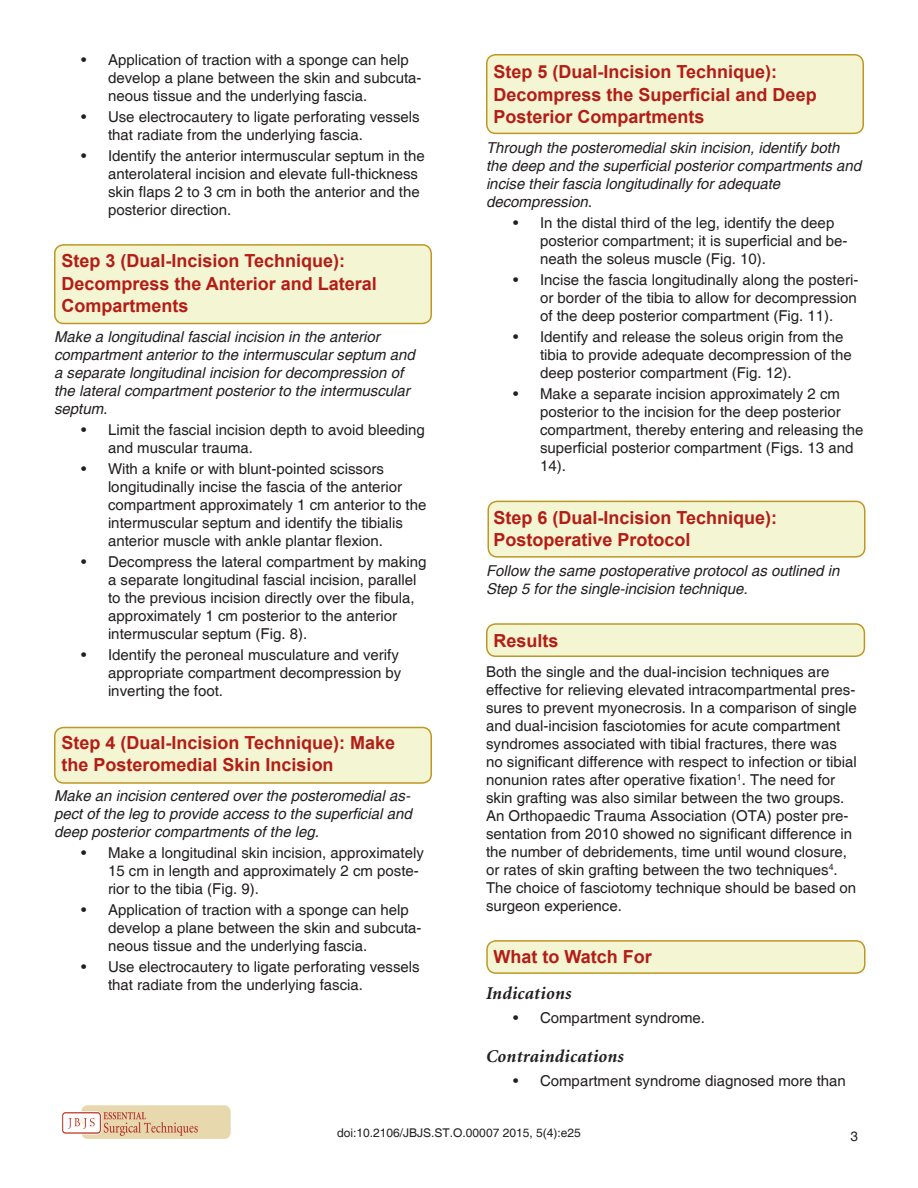
<style>
.page{position:relative;width:918px;height:1188px;background:#fff}
.page>*{position:absolute;margin:0;border:0;box-sizing:border-box;transform-origin:0 0}
.Heading1{font:700 18px/22.5px "Arial";color:#b41d15}
.Heading2{font:italic 700 18px "Minion";letter-spacing:.01em;color:#231f20}
.Text_No_Indent{font:15px/18px "Helvetica";color:#231f20}
.Text_No_Indent_Ital{font:italic 15px/18px "Helvetica";color:#231f20}
.Text__last_paragraph{font:italic 15px/18px "Helvetica";color:#231f20}
.t1{font:13.5px "Helvetica";color:#231f20}
.t2{font:12px "Helvetica";color:#231f20}
</style>
<div class="page">
<img style="left:62px;top:1105px;width:169px;height:34px">
<div style="left:488px;top:501px;width:377px;height:56px;background:#f3f5d3;border-radius:9px"></div>
<div style="left:488px;top:501px;width:378px;height:57px;border:2px solid #be9824;border-radius:9px"></div>
<div style="left:487px;top:55px;width:376px;height:78px;background:#f3f5d3;border-radius:9px"></div>
<div style="left:486px;top:54px;width:378px;height:80px;border:2px solid #be9824;border-radius:9px"></div>
<div style="left:55px;top:728px;width:376px;height:55px;background:#f3f5d3;border-radius:9px"></div>
<div style="left:54px;top:727px;width:378px;height:57px;border:2px solid #be9824;border-radius:9px"></div>
<div style="left:55px;top:245px;width:376px;height:79px;background:#f3f5d3;border-radius:9px"></div>
<div style="left:54px;top:244px;width:378px;height:80px;border:2px solid #be9824;border-radius:9px"></div>
<div style="left:487px;top:624px;width:377px;height:32px;background:#f3f5d3;border-radius:9px"></div>
<div style="left:486px;top:623px;width:379px;height:34px;border:2px solid #be9824;border-radius:9px"></div>
<div style="left:487px;top:941px;width:378px;height:32px;background:#f3f5d3;border-radius:9px"></div>
<div style="left:486px;top:940px;width:380px;height:34px;border:2px solid #be9824;border-radius:9px"></div>
<p class="Text_No_Indent" style="left:108px;top:51px;width:315px;text-indent:-27px">• Application of traction with a sponge can help develop a plane between the skin and subcuta&shy;neous tissue and the underlying fascia.</p>
<p class="Text_No_Indent" style="left:108px;top:108px;width:313px;text-indent:-27px">• Use electrocautery to ligate perforating vessels that radiate from the underlying fascia.</p>
<p class="Text_No_Indent" style="left:108px;top:147px;width:318px;text-indent:-27px">• Identify the anterior intermuscular septum in the anterolateral incision and elevate full-thickness skin flaps 2 to 3 cm in both the anterior and the posterior direction.</p>
<p class="Heading1" style="left:62px;top:250px;width:317px">Step 3 (Dual-Incision Technique):<br>Decompress the Anterior and Lateral<br>Compartments</p>
<p class="Text_No_Indent_Ital" style="left:54px;top:329px;width:362px">Make a longitudinal fascial incision in the anterior compartment anterior to the intermuscular septum and a separate longitudinal incision for decompression of the lateral compartment posterior to the intermuscular septum.</p>
<p class="Text_No_Indent" style="left:108px;top:422px;width:318px;text-indent:-27px">• Limit the fascial incision depth to avoid bleeding and muscular trauma.</p>
<p class="Text_No_Indent" style="left:108px;top:461px;width:320px;text-indent:-27px">• With a knife or with blunt-pointed scissors longitudinally incise the fascia of the anterior compartment approximately 1 cm anterior to the intermuscular septum and identify the tibialis anterior muscle with ankle plantar flexion.</p>
<p class="Text_No_Indent" style="left:108px;top:554px;width:320px;text-indent:-27px">• Decompress the lateral compartment by making a separate longitudinal fascial incision, parallel to the previous incision directly over the fibula, approximately 1 cm posterior to the anterior intermuscular septum (Fig. 8).</p>
<p class="Text_No_Indent" style="left:108px;top:647px;width:295px;text-indent:-27px">• Identify the peroneal musculature and verify appropriate compartment decompression by inverting the foot.</p>
<p class="Heading1" style="left:62px;top:732px;width:335px">Step 4 (Dual-Incision Technique): Make the Posteromedial Skin Incision</p>
<p class="Text_No_Indent_Ital" style="left:54px;top:788px;width:359px;text-align:justify">Make an incision centered over the posteromedial as&shy;pect of the leg to provide access to the superficial and deep posterior compartments of the leg.</p>
<p class="Text_No_Indent" style="left:108px;top:845px;width:317px;text-indent:-27px">• Make a longitudinal skin incision, approximately<br>15 cm in length and approximately 2 cm poste&shy;rior to the tibia (Fig. 9).</p>
<p class="Text_No_Indent" style="left:108px;top:902px;width:315px;text-indent:-27px">• Application of traction with a sponge can help develop a plane between the skin and subcuta&shy;neous tissue and the underlying fascia.</p>
<p class="Text_No_Indent" style="left:108px;top:959px;width:313px;text-indent:-27px">• Use electrocautery to ligate perforating vessels that radiate from the underlying fascia.</p>
<p class="Heading1" style="left:494px;top:61px;width:325px">Step 5 (Dual-Incision Technique):<br>Decompress the Superficial and Deep<br>Posterior Compartments</p>
<p class="Text_No_Indent_Ital" style="left:486px;top:140px;width:377px">Through the posteromedial skin incision, identify both the deep and the superficial posterior compartments and incise their fascia longitudinally for adequate decompression.</p>
<p class="Text_No_Indent" style="left:540px;top:215px;width:309px;text-indent:-27px">• In the distal third of the leg, identify the deep posterior compartment; it is superficial and be&shy;neath the soleus muscle (Fig. 10).</p>
<p class="Text_No_Indent" style="left:540px;top:272px;width:320px;text-align:justify;text-indent:-27px">• Incise the fascia longitudinally along the posteri&shy;or border of the tibia to allow for decompression of the deep posterior compartment (Fig. 11).</p>
<p class="Text_No_Indent" style="left:540px;top:329px;width:313px;text-indent:-27px">• Identify and release the soleus origin from the tibia to provide adequate decompression of the deep posterior compartment (Fig. 12).</p>
<p class="Text_No_Indent" style="left:540px;top:386px;width:325px;text-indent:-27px">• Make a separate incision approximately 2 cm posterior to the incision for the deep posterior compartment, thereby entering and releasing the superficial posterior compartment (Figs. 13 and 14).</p>
<p class="Heading1" style="left:494px;top:507px;width:285px">Step 6 (Dual-Incision Technique):<br>Postoperative Protocol</p>
<p class="Text__last_paragraph" style="left:486px;top:563px;width:355px">Follow the same postoperative protocol as outlined in<br>Step 5 for the single-incision technique.</p>
<p class="Heading1" style="left:494px;top:630px;width:67px">Results</p>
<p class="Text_No_Indent" style="left:486px;top:663px;width:372px">Both the single and the dual-incision techniques are effective for relieving elevated intracompartmental pres&shy;sures to prevent myonecrosis. In a comparison of single and dual-incision fasciotomies for acute compartment syndromes associated with tibial fractures, there was no significant difference with respect to infection or tibial nonunion rates after operative fixation<sup>1</sup>. The need for skin grafting was also similar between the two groups.<br>An Orthopaedic Trauma Association (OTA) poster pre&shy;sentation from 2010 showed no significant difference in the number of debridements, time until wound closure, or rates of skin grafting between the two techniques<sup>4</sup>.<br>The choice of fasciotomy technique should be based on surgeon experience.</p>
<p class="Heading1" style="left:494px;top:946px;width:160px">What to Watch For</p>
<p class="Heading2" style="left:486px;top:985px;width:87px">Indications</p>
<p class="Text_No_Indent" style="left:513px;top:1010px;width:194px">• Compartment syndrome.</p>
<p class="Heading2" style="left:486px;top:1048px;width:139px">Contraindications</p>
<p class="Text_No_Indent" style="left:513px;top:1073px;width:334px">• Compartment syndrome diagnosed more than</p>
<p class="t2" style="left:337px;top:1126px;width:245px">doi:10.2106/JBJS.ST.O.00007 2015, 5(4):e25</p>
<p class="t1" style="left:850px;top:1128px;width:9px">3</p>
</div>
